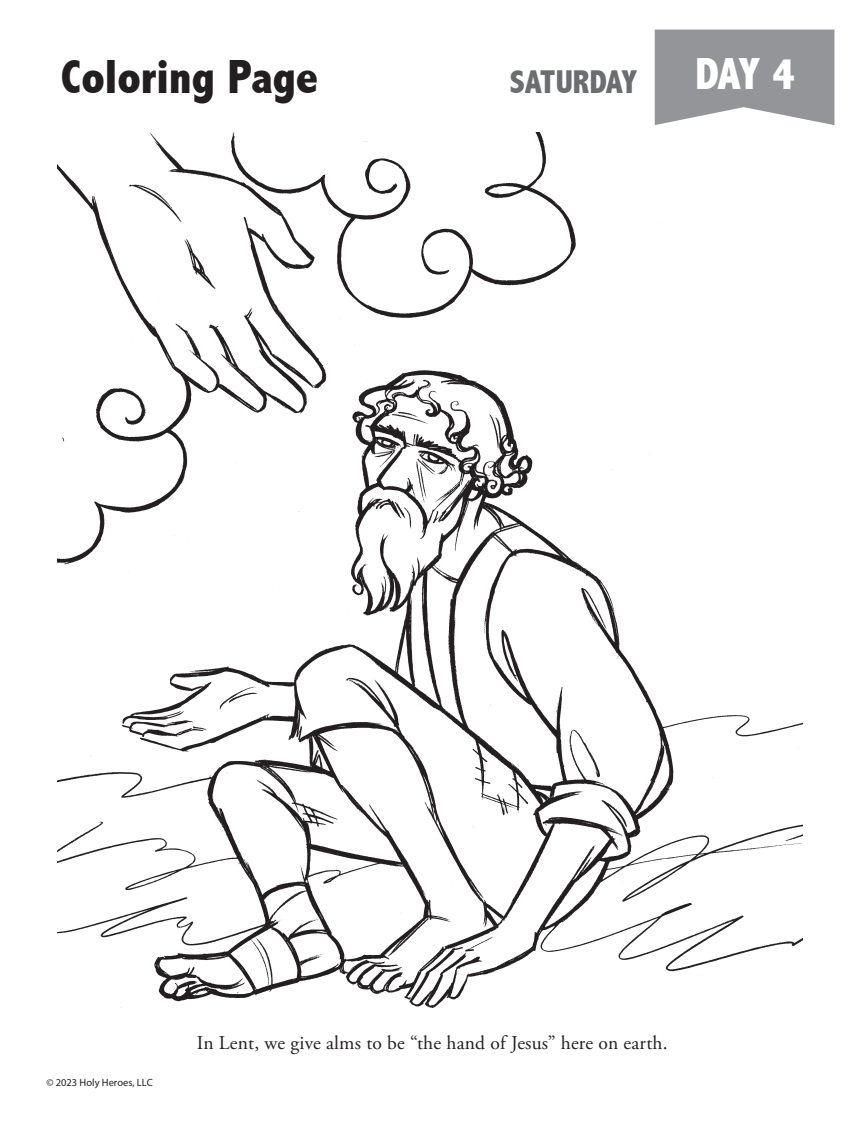
<style>
.page{position:relative;width:864px;height:1134px;background:#fff}
.page>*{position:absolute;margin:0;border:0;box-sizing:border-box;transform-origin:0 0}
.t1{font:800 condensed 48px "Abadi";color:#231f20}
.t2{font:800 condensed 45px "Abadi";color:#fff}
.t3{font:800 condensed 33px "Abadi";color:#6c6d70}
.t4{font:19.5px "Adobe Garamond Pro";letter-spacing:.01em;color:#231f20}
.t5{font:10.5px "Myriad Pro";color:#231f20}
</style>
<div class="page">
<svg style="left:655px;top:30px;width:179px;height:95px;background:#9d9ea1"></svg>
<img style="left:58px;top:132px;width:745px;height:876px">
<p class="t1" style="left:61px;top:49px;width:259px">Coloring Page</p>
<p class="t2" style="left:695px;top:47px;width:101px">DAY 4</p>
<p class="t3" style="left:510px;top:62px;width:129px">SATURDAY</p>
<p class="t5" style="left:46px;top:1076px;width:108px">© 2023 Holy Heroes, LLC</p>
<p class="t4" style="left:197px;top:1031px;width:472px">In Lent, we give alms to be “the hand of Jesus” here on earth.</p>
</div>
